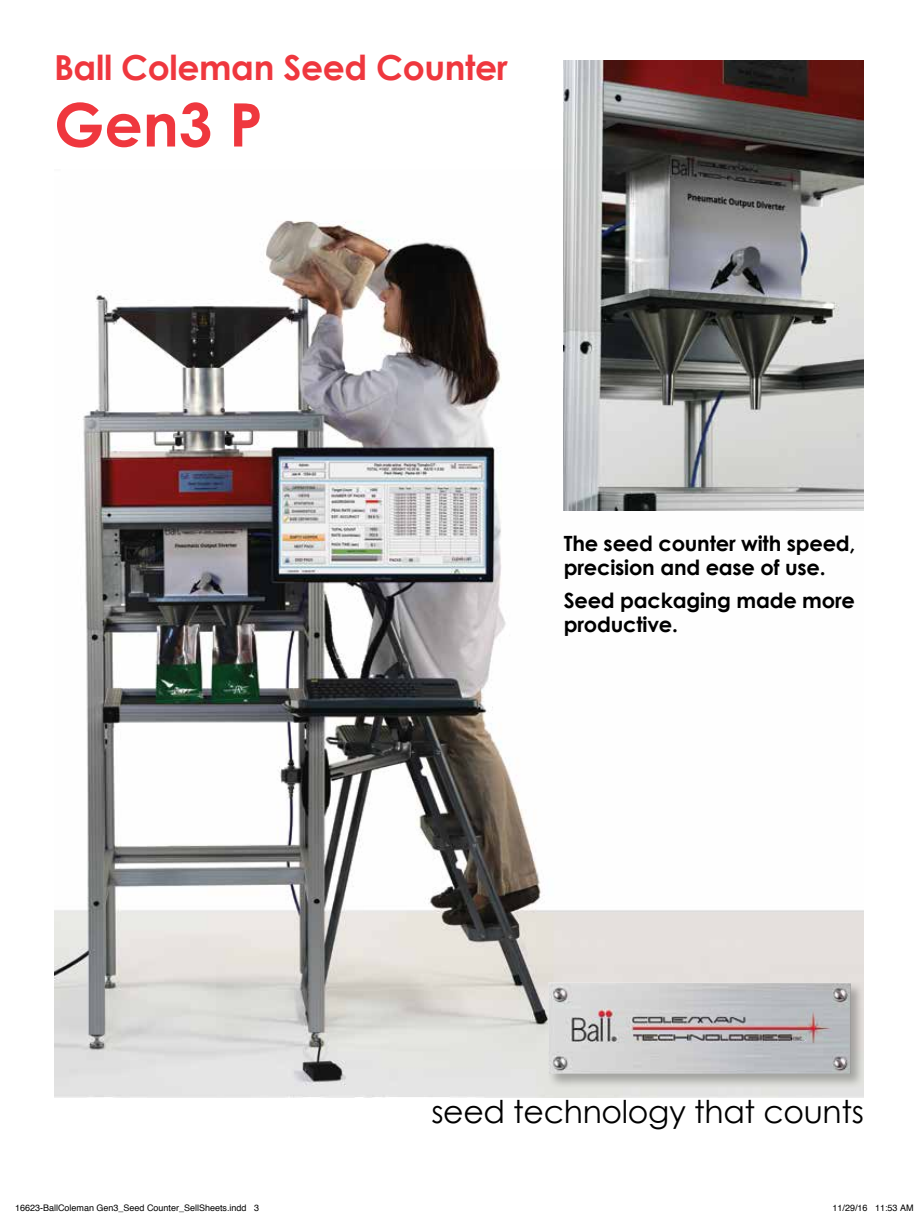
<style>
.page{position:relative;width:918px;height:1215px;background:#fff}
.page>*{position:absolute;margin:0;border:0;box-sizing:border-box;transform-origin:0 0}
.t1{font:700 60px "Century Gothic";color:#ef373e}
.t2{font:700 34.5px "Century Gothic";letter-spacing:-.01em;color:#ef373e}
.t3{font:31.5px "Century Gothic";letter-spacing:-.01em;color:#000}
.t4{font:700 21px/24px "Century Gothic";letter-spacing:-.01em;color:#000}
.t5{font:9px "Helvetica";color:#000}
</style>
<div class="page">
<img style="left:54px;top:220px;width:810px;height:877px">
<img style="left:563px;top:60px;width:301px;height:451px">
<div style="left:546px;top:982px;width:319px;height:107px;background:#000;opacity:.28"></div>
<img style="left:548px;top:983px;width:303px;height:91px">
<h2 class="t2" style="left:54px;top:46px;width:456px">Ball Coleman Seed Counter</h2>
<h1 class="t1" style="left:54px;top:87px;width:210px">Gen3 P</h1>
<p class="t4" style="left:564px;top:531px;width:293px">The seed counter with speed, precision and ease of use.</p>
<p class="t4" style="left:564px;top:588px;width:293px">Seed packaging made more productive.</p>
<h3 class="t3" style="left:431px;top:1092px;width:434px">seed technology that counts</h3>
<p class="t5" style="left:15px;top:1200px;width:246px">16623-BallColeman Gen3_Seed Counter_SellSheets.indd 3</p>
<p class="t5" style="left:832px;top:1200px;width:83px">11/29/16 11:53 AM</p>
</div>
